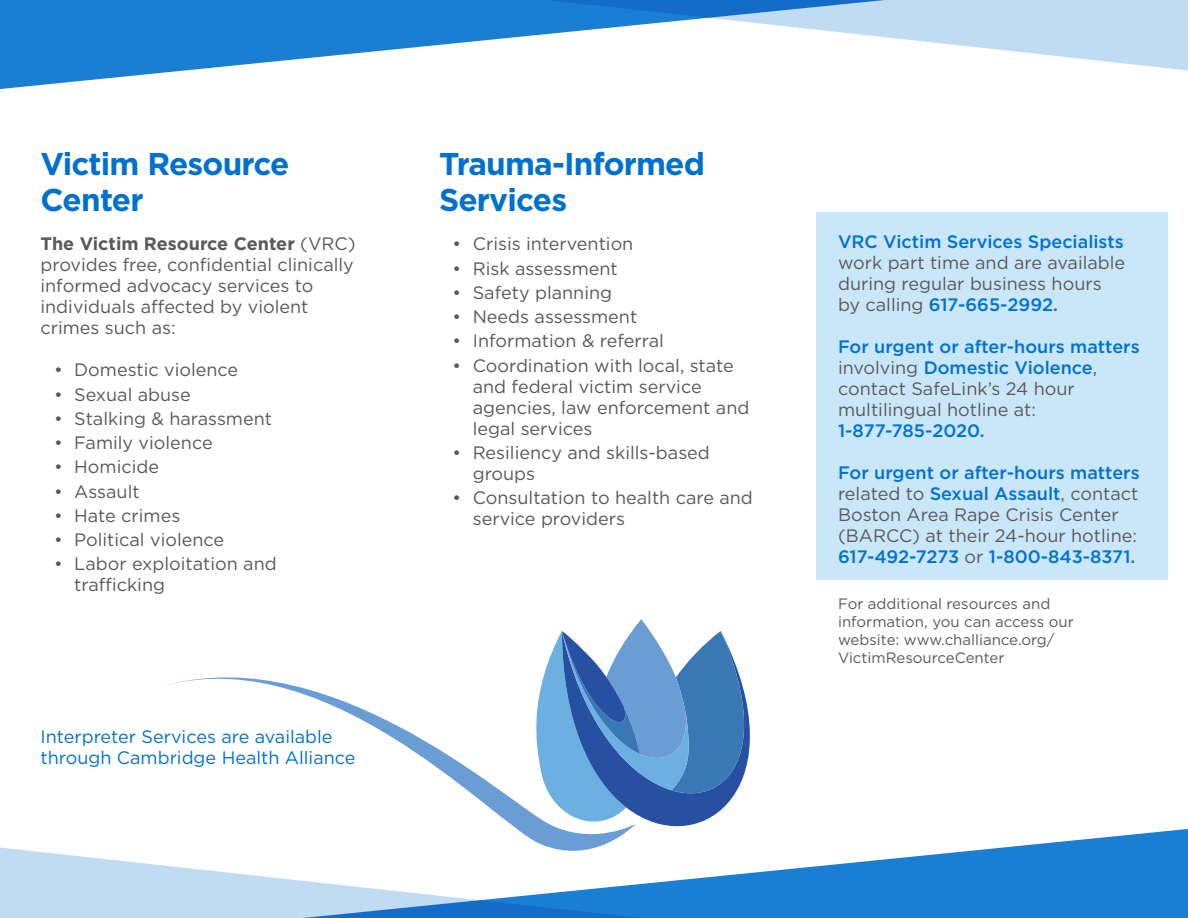
<style>
.page{position:relative;width:1188px;height:918px;background:#fff}
.page>*{position:absolute;margin:0;border:0;box-sizing:border-box;transform-origin:0 0}
.t1{font:700 31.5px/36px "Gotham";letter-spacing:-.025em;color:#0071ce}
.t2{font:18px/21px "Gotham";color:#58595b}
.t3{font:18px/21px "Gotham";color:#0071ce}
.t4{font:500 18px "Gotham";color:#0071ce}
.t5{font:15px/18px "Gotham";color:#58595b}
.s1{font-weight:700}
.s2{font-weight:500;color:#0071ce}
</style>
<div class="page">
<div style="left:816px;top:212px;width:352px;height:368px;background:#cae7f9"></div>
<svg style="left:0;top:0;width:300px;height:89px;fill:#1a7fd2"></svg>
<svg style="left:888px;top:829px;width:300px;height:89px;fill:#1a7fd2"></svg>
<svg style="left:300px;top:0;width:888px;height:71px"></svg>
<svg style="left:0;top:847px;width:888px;height:71px"></svg>
<svg style="left:149px;top:677px;width:487px;height:191px"></svg>
<svg style="left:562px;top:826px;width:231px;height:36px"></svg>
<svg style="left:529px;top:619px;width:221px;height:207px"></svg>
<h1 class="t1" style="left:40px;top:146px;width:251px">Victim Resource<br>Center</h1>
<p class="t2" style="left:40px;top:233px;width:317px"><span class="s1">The Victim Resource Center</span> (VRC) provides free, confidential clinically informed advocacy services to individuals affected by violent crimes such as:</p>
<p class="t2" style="left:54px;top:359px;width:186px">• Domestic violence</p>
<p class="t2" style="left:54px;top:383px;width:138px">• Sexual abuse</p>
<p class="t2" style="left:54px;top:408px;width:220px">• Stalking &amp; harassment</p>
<p class="t2" style="left:54px;top:432px;width:160px">• Family violence</p>
<p class="t2" style="left:54px;top:456px;width:107px">• Homicide</p>
<p class="t2" style="left:54px;top:480px;width:87px">• Assault</p>
<p class="t2" style="left:54px;top:505px;width:128px">• Hate crimes</p>
<p class="t2" style="left:54px;top:529px;width:172px">• Political violence</p>
<p class="t2" style="left:74px;top:553px;width:204px;text-indent:-20px">• Labor exploitation and trafficking</p>
<p class="t3" style="left:40px;top:726px;width:317px">Interpreter Services are available through Cambridge Health Alliance</p>
<h1 class="t1" style="left:439px;top:146px;width:268px">Trauma-Informed<br>Services</h1>
<p class="t2" style="left:453px;top:233px;width:182px">• Crisis intervention</p>
<p class="t2" style="left:453px;top:257px;width:167px">• Risk assessment</p>
<p class="t2" style="left:453px;top:282px;width:161px">• Safety planning</p>
<p class="t2" style="left:453px;top:306px;width:186px">• Needs assessment</p>
<p class="t2" style="left:453px;top:330px;width:213px">• Information &amp; referral</p>
<p class="t2" style="left:473px;top:354px;width:278px;text-indent:-20px">• Coordination with local, state and federal victim service agencies, law enforcement and legal services</p>
<p class="t2" style="left:473px;top:442px;width:239px;text-indent:-20px">• Resiliency and skills-based groups</p>
<p class="t2" style="left:473px;top:487px;width:282px;text-indent:-20px">• Consultation to health care and service providers</p>
<p class="t4" style="left:838px;top:230px;width:287px">VRC Victim Services Specialists</p>
<p class="t2" style="left:838px;top:252px;width:289px">work part time and are available during regular business hours by calling <span class="s2">617-665-2992.</span></p>
<p class="t2" style="left:838px;top:336px;width:303px"><span class="s2">For urgent or after-hours matters </span>involving <span class="s2">Domestic Violence</span>, contact SafeLink’s 24 hour multilingual hotline at:</p>
<p class="t4" style="left:838px;top:419px;width:148px">1-877-785-2020.</p>
<p class="t2" style="left:838px;top:462px;width:303px"><span class="s2">For urgent or after-hours matters </span>related to <span class="s2">Sexual Assault</span>, contact Boston Area Rape Crisis Center (BARCC) at their 24-hour hotline:<br><span class="s2">617-492-7273</span> or <span class="s2">1-800-843-8371.</span></p>
<p class="t5" style="left:838px;top:594px;width:237px">For additional resources and information, you can access our website: www.challiance.org/<br>VictimResourceCenter</p>
</div>
